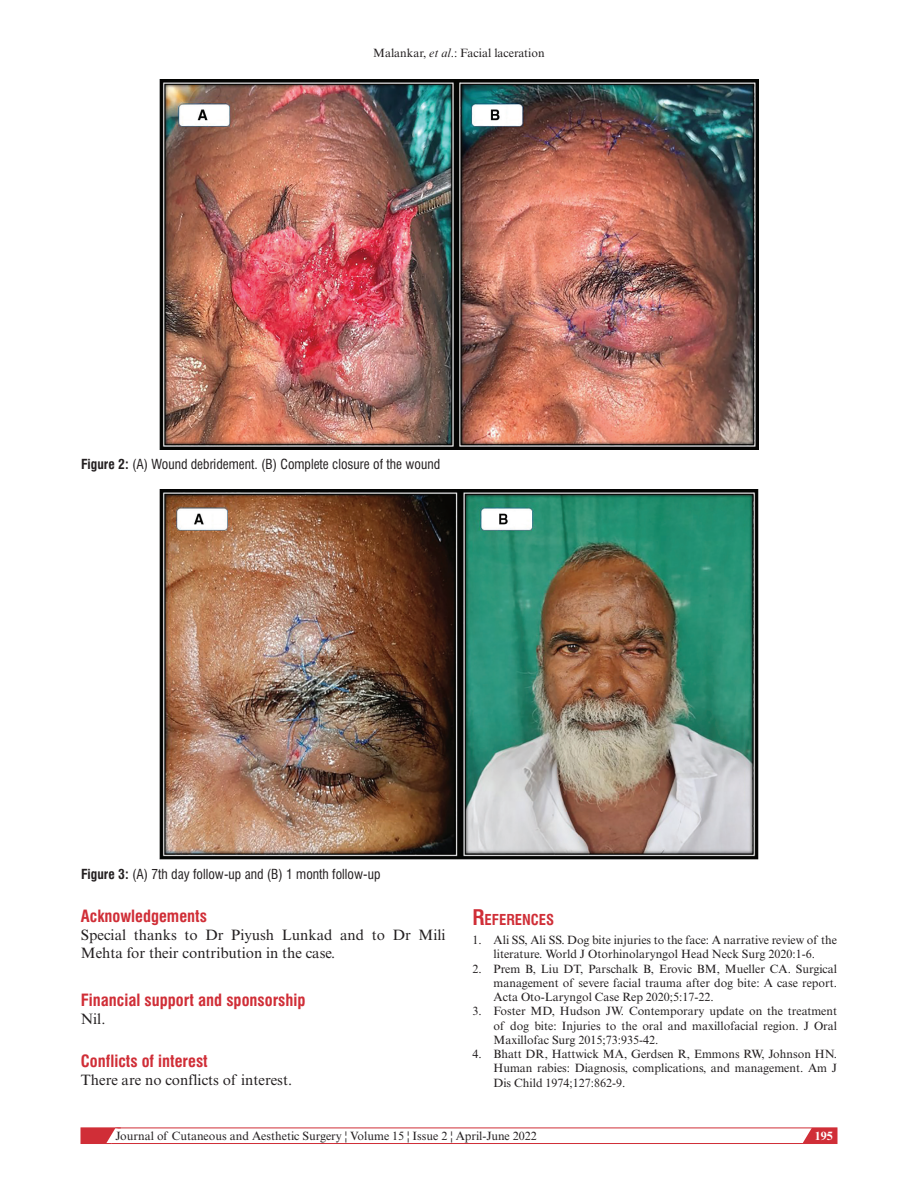
<style>
.page{position:relative;width:918px;height:1188px;background:#fff}
.page>*{position:absolute;margin:0;border:0;box-sizing:border-box;transform-origin:0 0}
.t1{font:700 condensed 16.5px "Swiss 721 BT";color:#d02e37}
.t2{font:15px/18px "Times New Roman MT Std";color:#231f20}
.t3{font:700 condensed 14.7px "Swiss 721 BT";color:#d02e37}
.t4{font:condensed 13.5px "Swiss 721 BT";color:#231f20}
.t5{font:12px/14.2px "Times New Roman MT Std";color:#231f20;text-align:justify}
.t6{font:700 12px "Times New Roman MT Std";color:#fff}
.s1{font-style:italic}
.s2{font-weight:700}
.s3{font-size:21px}
</style>
<div class="page">
<svg style="left:798px;top:1127px;width:39px;height:15px"></svg>
<div style="left:81px;top:1128px;width:756px;height:16px;border:1px solid #d02e37"></div>
<svg style="left:81px;top:1127px;width:40px;height:17px"></svg>
<img style="left:160px;top:80px;width:598px;height:369px">
<img style="left:160px;top:489px;width:598px;height:370px">
<p class="t5" style="left:373px;top:46px;width:173px">Malankar, <span class="s1">et al</span>.: Facial laceration</p>
<p class="t4" style="left:81px;top:456px;width:361px"><span class="s2">Figure 2:</span> (A) Wound debridement. (B) Complete closure of the wound</p>
<p class="t4" style="left:81px;top:866px;width:301px"><span class="s2">Figure 3:</span> (A) 7th day follow-up and (B) 1 month follow-up</p>
<h1 class="t1" style="left:81px;top:906px;width:128px">Acknowledgements</h1>
<p class="t2" style="left:81px;top:926px;width:366px">Special thanks to Dr Piyush Lunkad and to Dr Mili<br>Mehta for their contribution in the case.</p>
<h1 class="t1" style="left:81px;top:990px;width:226px">Financial support and sponsorship</h1>
<p class="t2" style="left:81px;top:1010px;width:26px">Nil.</p>
<h1 class="t1" style="left:81px;top:1051px;width:128px">Conflicts of interest</h1>
<p class="t2" style="left:81px;top:1071px;width:213px">There are no conflicts of interest.</p>
<p class="t3" style="left:472px;top:911px;width:83px"><span class="s3">R</span>EFERENCES</p>
<p class="t5" style="left:472px;top:933px;width:366px;text-align:center">1. Ali SS, Ali SS. Dog bite injuries to the face: A narrative review of the literature. World J Otorhinolaryngol Head Neck Surg 2020:1-6.</p>
<p class="t5" style="left:494px;top:961px;width:345px;text-indent:-21px">2. Prem B, Liu DT, Parschalk B, Erovic BM, Mueller CA. Surgical management of severe facial trauma after dog bite: A case report.<br>Acta Oto-Laryngol Case Rep 2020;5:17-22.</p>
<p class="t5" style="left:494px;top:1004px;width:345px;text-indent:-21px">3. Foster MD, Hudson JW. Contemporary update on the treatment of dog bite: Injuries to the oral and maxillofacial region. J Oral Maxillofac Surg 2015;73:935-42.</p>
<p class="t5" style="left:494px;top:1047px;width:345px;text-indent:-21px">4. Bhatt DR, Hattwick MA, Gerdsen R, Emmons RW, Johnson HN.<br>Human rabies: Diagnosis, complications, and management. Am J Dis Child 1974;127:862-9.</p>
<p class="t5" style="left:116px;top:1129px;width:423px">Journal of Cutaneous and Aesthetic Surgery ¦ Volume 15 ¦ Issue 2 ¦ April-June 2022</p>
<p class="t6" style="left:815px;top:1128px;width:19px">195</p>
</div>
